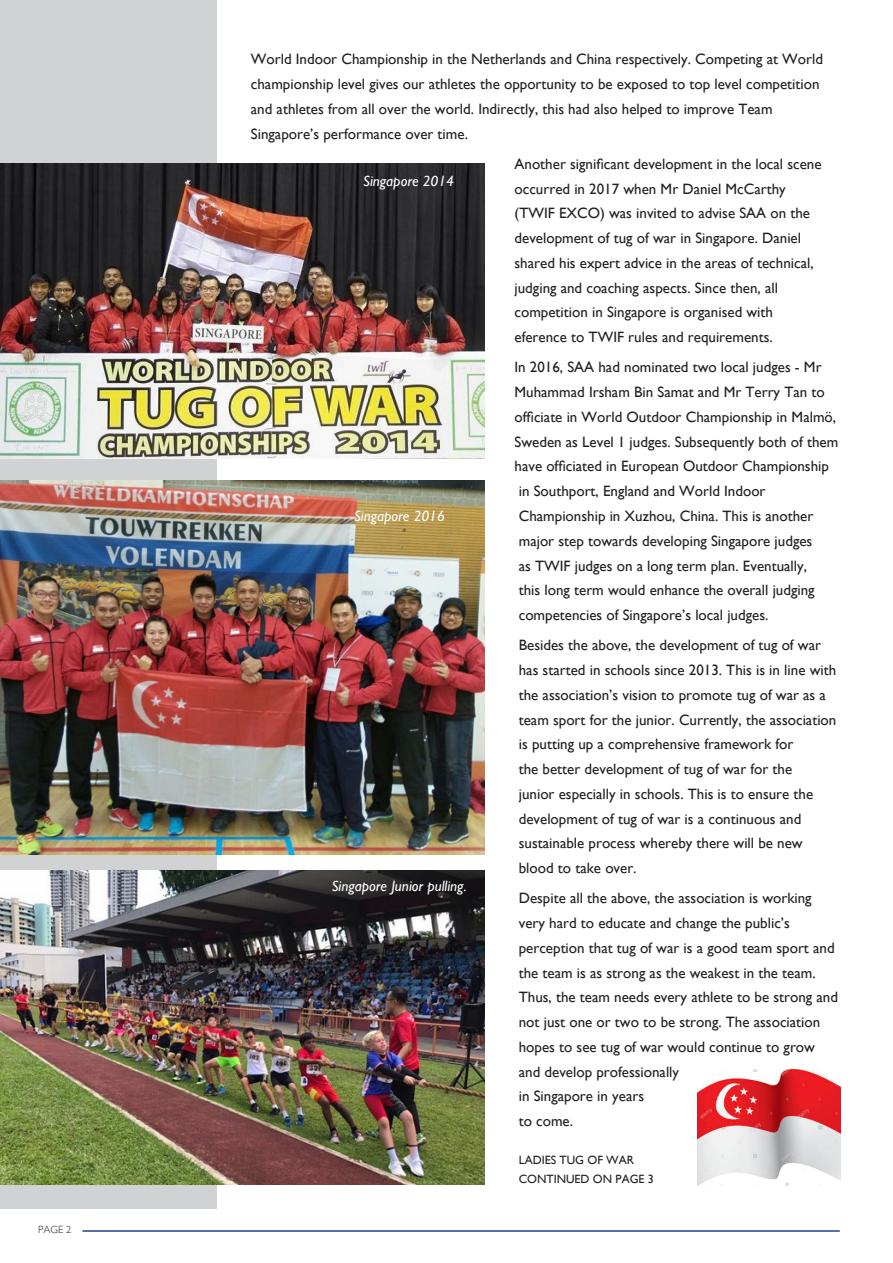
<style>
.page{position:relative;width:893px;height:1263px;background:#fff}
.page>*{position:absolute;margin:0;border:0;box-sizing:border-box;transform-origin:0 0}
.t1{font:15px/24.8px "Gill Sans";color:#231f20}
.t2{font:italic 15px "Gill Sans";color:#fff}
.t3{font:12px "Gill Sans";color:#231f20}
.t4{font:300 10.5px "Gill Sans";color:#231f20}
</style>
<div class="page">
<div style="left:0;top:0;width:217px;height:1219px;background:#d1d2d4"></div>
<hr style="left:82px;top:1230px;width:758px;height:2px;background:#253f8e">
<div style="left:0;top:1209px;width:225px;height:13px;background:#fff"></div>
<img style="left:0;top:164px;width:485px;height:295px">
<img style="left:0;top:480px;width:485px;height:374px">
<img style="left:0;top:871px;width:485px;height:313px">
<img style="left:697px;top:1069px;width:143px;height:116px">
<p class="t4" style="left:38px;top:1221px;width:35px">PAGE 2</p>
<p class="t1" style="left:251px;top:47px;width:574px">World Indoor Championship in the Netherlands and China respectively. Competing at World championship level gives our athletes the opportunity to be exposed to top level competition and athletes from all over the world. Indirectly, this had also helped to improve Team Singapore’s performance over time.</p>
<p class="t1" style="left:514px;top:151px;width:309px">Another significant development in the local scene occurred in 2017 when Mr Daniel McCarthy (TWIF EXCO) was invited to advise SAA on the development of tug of war in Singapore. Daniel shared his expert advice in the areas of technical, judging and coaching aspects. Since then, all competition in Singapore is organised with</p>
<p class="t1" style="left:514px;top:325px;width:260px">eference to TWIF rules and requirements.</p>
<p class="t1" style="left:514px;top:355px;width:325px">In 2016, SAA had nominated two local judges - Mr Muhammad Irsham Bin Samat and Mr Terry Tan to officiate in World Outdoor Championship in Malmö, Sweden as Level 1 judges. Subsequently both of them have officiated in European Outdoor Championship in Southport, England and World Indoor Championship in Xuzhou, China. This is another major step towards developing Singapore judges<br>as TWIF judges on a long term plan. Eventually,<br>this long term would enhance the overall judging competencies of Singapore’s local judges.</p>
<p class="t1" style="left:519px;top:633px;width:319px">Besides the above, the development of tug of war has started in schools since 2013. This is in line with the association’s vision to promote tug of war as a team sport for the junior. Currently, the association is putting up a comprehensive framework for<br>the better development of tug of war for the<br>junior especially in schools. This is to ensure the development of tug of war is a continuous and sustainable process whereby there will be new blood to take over.</p>
<p class="t1" style="left:519px;top:886px;width:321px">Despite all the above, the association is working very hard to educate and change the public’s perception that tug of war is a good team sport and the team is as strong as the weakest in the team.<br>Thus, the team needs every athlete to be strong and not just one or two to be strong. The association hopes to see tug of war would continue to grow and develop professionally</p>
<p class="t1" style="left:519px;top:1084px;width:127px">in Singapore in years</p>
<p class="t1" style="left:519px;top:1108px;width:56px">to come.</p>
<p class="t2" style="left:363px;top:172px;width:92px">Singapore 2014</p>
<p class="t2" style="left:354px;top:507px;width:92px">Singapore 2016</p>
<p class="t2" style="left:332px;top:877px;width:136px">Singapore Junior pulling.</p>
<p class="t3" style="left:519px;top:1153px;width:117px">LADIES TUG OF WAR</p>
<p class="t3" style="left:519px;top:1172px;width:137px">CONTINUED ON PAGE 3</p>
</div>
